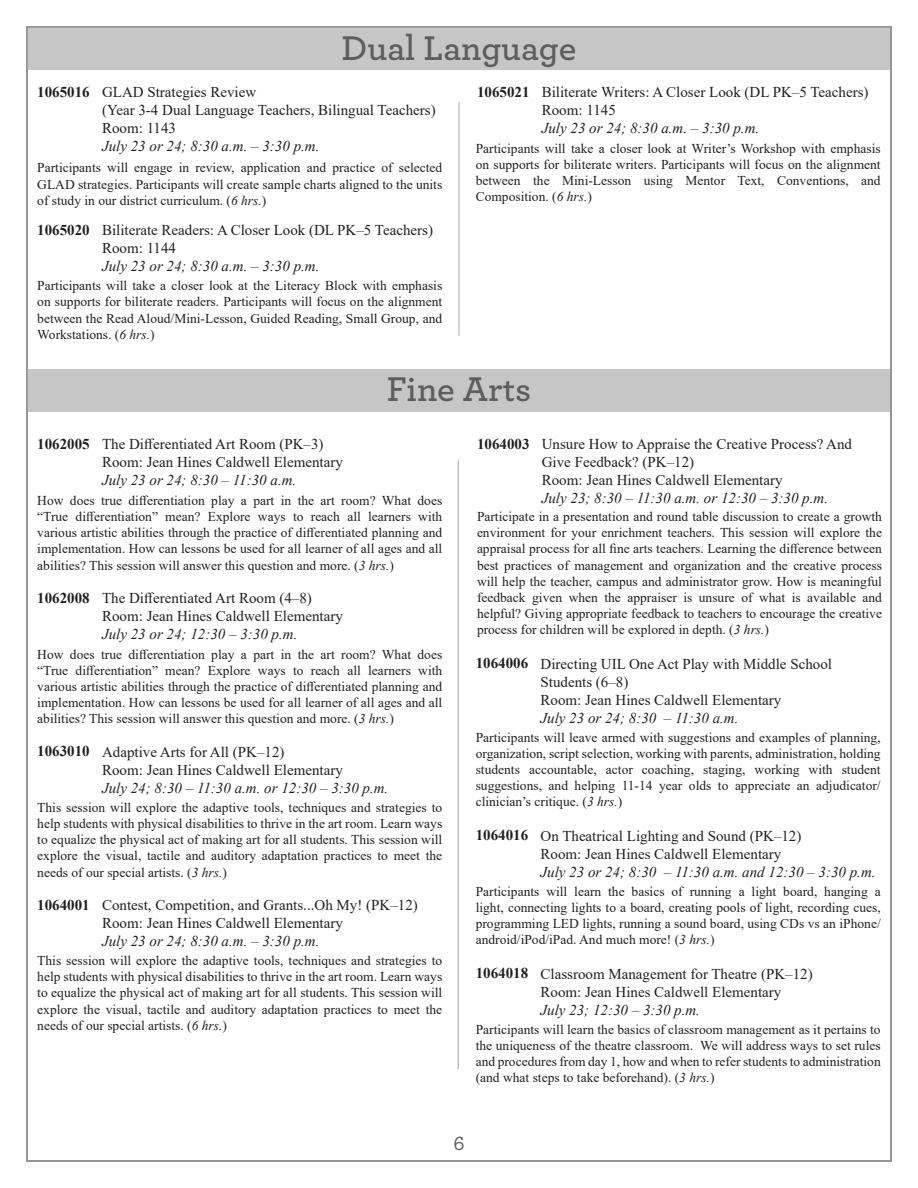
<style>
.page{position:relative;width:918px;height:1188px;background:#fff}
.page>*{position:absolute;margin:0;border:0;box-sizing:border-box;transform-origin:0 0}
.t1{font:600 36px "Archer";color:#5e5e5f}
.t2{font:500 21px "Archer";color:#5e5e5f}
.t3{font:15px/18px "Times New Roman";color:#231f20}
.t4{font:italic 15px "Times New Roman";color:#231f20}
.t5{font:700 15px "Times New Roman";color:#231f20}
.t6{font:13.5px/16.2px "Times New Roman";color:#231f20;text-align:justify}
.s1{font-style:italic}
</style>
<div class="page">
<div style="left:28px;top:28px;width:862px;height:42px;background:#c7c6c7"></div>
<hr style="left:458px;top:460px;width:1px;height:609px;background:#c7c6c7">
<div style="left:28px;top:369px;width:862px;height:43px;background:#c7c6c7"></div>
<hr style="left:458px;top:102px;width:2px;height:234px;background:#c7c6c7">
<p class="t1" style="left:341px;top:21px;width:237px">Dual Language</p>
<p class="t5" style="left:37px;top:81px;width:54px">1065016</p>
<p class="t3" style="left:102px;top:83px;width:156px">GLAD Strategies Review</p>
<p class="t3" style="left:102px;top:101px;width:335px">(Year 3-4 Dual Language Teachers, Bilingual Teachers)<br>Room: 1143</p>
<p class="t4" style="left:102px;top:136px;width:219px">July 23 or 24; 8:30 a.m. – 3:30 p.m.</p>
<p class="t6" style="left:37px;top:159px;width:407px">Participants will engage in review, application and practice of selected GLAD strategies. Participants will create sample charts aligned to the units of study in our district curriculum. (<span class="s1">6 hrs.</span>)</p>
<p class="t5" style="left:37px;top:219px;width:54px">1065020</p>
<p class="t3" style="left:102px;top:221px;width:332px">Biliterate Readers: A Closer Look (DL PK<span class="s1">–</span>5 Teachers)<br>Room: 1144</p>
<p class="t4" style="left:102px;top:256px;width:219px">July 23 or 24; 8:30 a.m. – 3:30 p.m.</p>
<p class="t6" style="left:37px;top:277px;width:407px">Participants will take a closer look at the Literacy Block with emphasis on supports for biliterate readers. Participants will focus on the alignment between the Read Aloud/Mini-Lesson, Guided Reading, Small Group, and Workstations. (<span class="s1">6 hrs.</span>)</p>
<p class="t5" style="left:477px;top:81px;width:54px">1065021</p>
<p class="t3" style="left:542px;top:83px;width:328px">Biliterate Writers: A Closer Look (DL PK<span class="s1">–</span>5 Teachers)<br>Room: 1145</p>
<p class="t4" style="left:542px;top:118px;width:219px">July 23 or 24; 8:30 a.m. – 3:30 p.m.</p>
<p class="t6" style="left:476px;top:140px;width:407px">Participants will take a closer look at Writer’s Workshop with emphasis on supports for biliterate writers. Participants will focus on the alignment between the Mini-Lesson using Mentor Text, Conventions, and Composition. (<span class="s1">6 hrs.</span>)</p>
<p class="t1" style="left:387px;top:362px;width:146px">Fine Arts</p>
<p class="t5" style="left:37px;top:433px;width:54px">1062005</p>
<p class="t3" style="left:102px;top:435px;width:242px">The Differentiated Art Room (PK<span class="s1">–</span>3)<br>Room: Jean Hines Caldwell Elementary</p>
<p class="t4" style="left:102px;top:470px;width:196px">July 23 or 24; 8:30 – 11:30 a.m.</p>
<p class="t6" style="left:37px;top:492px;width:407px">How does true differentiation play a part in the art room? What does “True differentiation” mean? Explore ways to reach all learners with various artistic abilities through the practice of differentiated planning and implementation. How can lessons be used for all learner of all ages and all abilities? This session will answer this question and more. (<span class="s1">3 hrs.</span>)</p>
<p class="t5" style="left:37px;top:587px;width:54px">1062008</p>
<p class="t3" style="left:102px;top:588px;width:242px">The Differentiated Art Room (4<span class="s1">–</span>8)<br>Room: Jean Hines Caldwell Elementary</p>
<p class="t4" style="left:102px;top:624px;width:197px">July 23 or 24; 12:30 – 3:30 p.m.</p>
<p class="t6" style="left:37px;top:645px;width:407px">How does true differentiation play a part in the art room? What does “True differentiation” mean? Explore ways to reach all learners with various artistic abilities through the practice of differentiated planning and implementation. How can lessons be used for all learner of all ages and all abilities? This session will answer this question and more. (<span class="s1">3 hrs.</span>)</p>
<p class="t5" style="left:37px;top:740px;width:54px">1063010</p>
<p class="t3" style="left:102px;top:742px;width:242px">Adaptive Arts for All (PK<span class="s1">–</span>12)<br>Room: Jean Hines Caldwell Elementary</p>
<p class="t4" style="left:102px;top:777px;width:288px">July 24; 8:30 – 11:30 a.m. or 12:30 – 3:30 p.m.</p>
<p class="t6" style="left:37px;top:799px;width:407px">This session will explore the adaptive tools, techniques and strategies to help students with physical disabilities to thrive in the art room. Learn ways to equalize the physical act of making art for all students. This session will explore the visual, tactile and auditory adaptation practices to meet the needs of our special artists. (<span class="s1">3 hrs.</span>)</p>
<p class="t5" style="left:37px;top:894px;width:54px">1064001</p>
<p class="t3" style="left:102px;top:895px;width:317px">Contest, Competition, and Grants...Oh My! (PK<span class="s1">–</span>12)<br>Room: Jean Hines Caldwell Elementary</p>
<p class="t4" style="left:102px;top:930px;width:219px">July 23 or 24; 8:30 a.m. – 3:30 p.m.</p>
<p class="t6" style="left:37px;top:952px;width:407px">This session will explore the adaptive tools, techniques and strategies to help students with physical disabilities to thrive in the art room. Learn ways to equalize the physical act of making art for all students. This session will explore the visual, tactile and auditory adaptation practices to meet the needs of our special artists. (<span class="s1">6 hrs.</span>)</p>
<p class="t5" style="left:477px;top:433px;width:54px">1064003</p>
<p class="t3" style="left:542px;top:435px;width:312px">Unsure How to Appraise the Creative Process? And<br>Give Feedback? (PK<span class="s1">–</span>12)<br>Room: Jean Hines Caldwell Elementary</p>
<p class="t4" style="left:542px;top:488px;width:288px">July 23; 8:30 – 11:30 a.m. or 12:30 – 3:30 p.m.</p>
<p class="t6" style="left:477px;top:508px;width:407px">Participate in a presentation and round table discussion to create a growth environment for your enrichment teachers. This session will explore the appraisal process for all fine arts teachers. Learning the difference between best practices of management and organization and the creative process will help the teacher, campus and administrator grow. How is meaningful feedback given when the appraiser is unsure of what is available and helpful? Giving appropriate feedback to teachers to encourage the creative process for children will be explored in depth. (<span class="s1">3 hrs.</span>)</p>
<p class="t5" style="left:476px;top:652px;width:54px">1064006</p>
<p class="t3" style="left:541px;top:654px;width:293px">Directing UIL One Act Play with Middle School<br>Students (6<span class="s1">–</span>8)<br>Room: Jean Hines Caldwell Elementary</p>
<p class="t4" style="left:541px;top:707px;width:200px">July 23 or 24; 8:30 – 11:30 a.m.</p>
<p class="t6" style="left:476px;top:729px;width:407px">Participants will leave armed with suggestions and examples of planning, organization, script selection, working with parents, administration, holding students accountable, actor coaching, staging, working with student suggestions, and helping 11‐14 year olds to appreciate an adjudicator/ clinician’s critique. (<span class="s1">3 hrs.</span>)</p>
<p class="t5" style="left:476px;top:825px;width:54px">1064016</p>
<p class="t3" style="left:541px;top:826px;width:262px">On Theatrical Lighting and Sound (PK<span class="s1">–</span>12)<br>Room: Jean Hines Caldwell Elementary</p>
<p class="t4" style="left:541px;top:861px;width:337px">July 23 or 24; 8:30 – 11:30 a.m. and 12:30 – 3:30 p.m.</p>
<p class="t6" style="left:476px;top:883px;width:407px">Participants will learn the basics of running a light board, hanging a light, connecting lights to a board, creating pools of light, recording cues, programming LED lights, running a sound board, using CDs vs an iPhone/ android/iPod/iPad. And much more! (<span class="s1">3 hrs.</span>)</p>
<p class="t5" style="left:476px;top:963px;width:54px">1064018</p>
<p class="t3" style="left:541px;top:964px;width:274px">Classroom Management for Theatre (PK<span class="s1">–</span>12)<br>Room: Jean Hines Caldwell Elementary</p>
<p class="t4" style="left:541px;top:999px;width:161px">July 23; 12:30 – 3:30 p.m.</p>
<p class="t6" style="left:476px;top:1021px;width:407px">Participants will learn the basics of classroom management as it pertains to the uniqueness of the theatre classroom. We will address ways to set rules and procedures from day 1, how and when to refer students to administration (and what steps to take beforehand). (<span class="s1">3 hrs.</span>)</p>
<h2 class="t2" style="left:453px;top:1128px;width:13px">6</h2>
</div>
